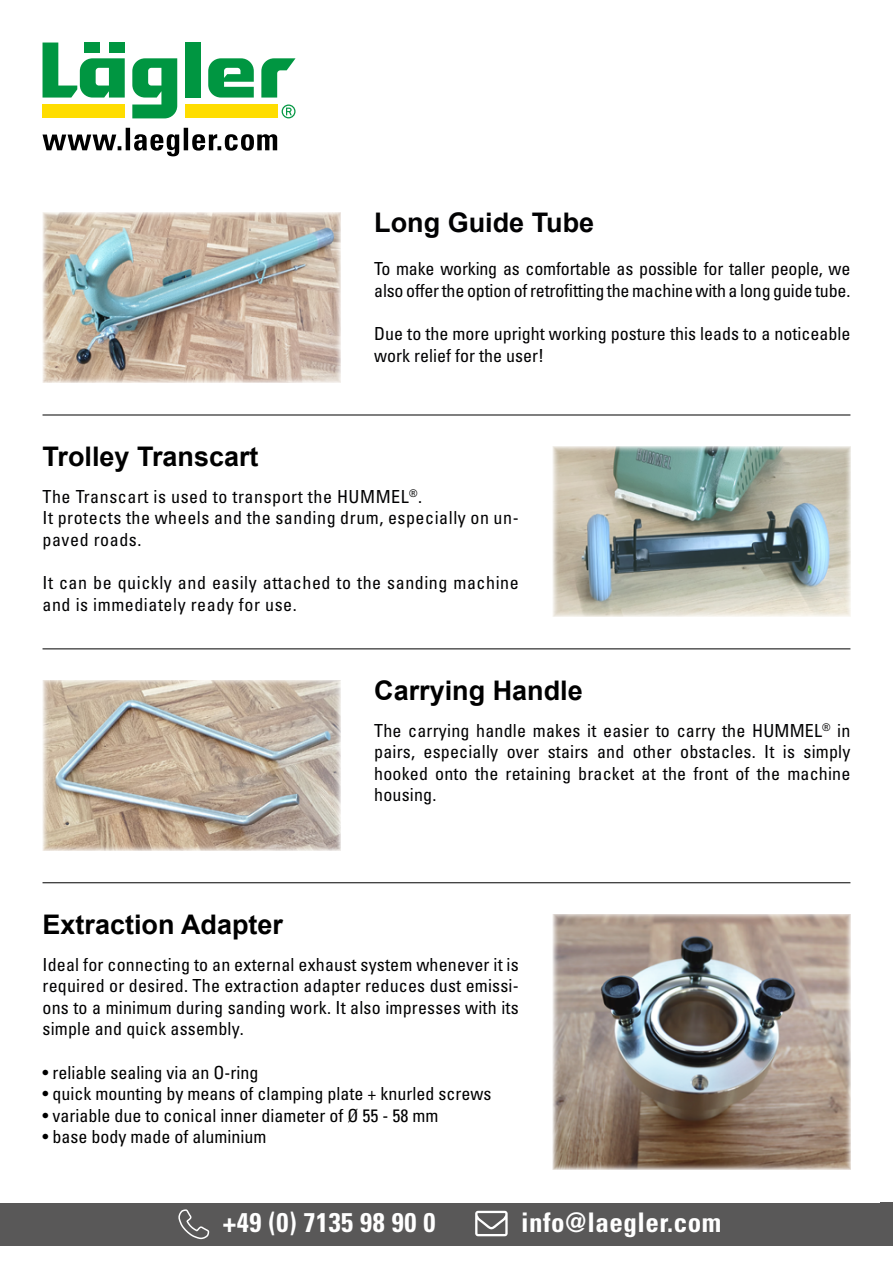
<style>
.page{position:relative;width:893px;height:1263px;background:#fff}
.page>*{position:absolute;margin:0;border:0;box-sizing:border-box;transform-origin:0 0}
.t1{font:700 27px "Arial";color:#000}
.t2{font:700 condensed 27px "Univers LT Std";letter-spacing:.02em;color:#fff}
.t3{font:700 27px "Arial";color:#020203}
.t4{font:condensed 18px/21.6px "Univers LT Pro";letter-spacing:.01em;color:#020203;text-align:justify}
.t5{font:condensed 18px/21.6px "Univers LT Pro";letter-spacing:.03em;color:#020203}
.t6{font:condensed 18px "Univers LT Pro";color:#000}
.t7{font:condensed 18px/21.6px "Univers LT Pro";letter-spacing:-.01em;color:#020203}
</style>
<div class="page">
<img style="left:43px;top:213px;width:297px;height:170px">
<img style="left:43px;top:680px;width:297px;height:170px">
<hr style="left:43px;top:415px;width:807px;height:1px;background:#000">
<hr style="left:43px;top:648px;width:807px;height:1px;background:#000">
<img style="left:553px;top:446px;width:297px;height:171px">
<hr style="left:43px;top:882px;width:807px;height:1px;background:#000">
<img style="left:553px;top:914px;width:297px;height:255px">
<div style="left:880px;top:1202px;width:13px;height:43px;background:#595858"></div>
<div style="left:43px;top:105px;width:82px;height:13px;background:#fd0"></div>
<div style="left:185px;top:105px;width:92px;height:13px;background:#fd0"></div>
<svg style="left:261px;top:58px;width:35px;height:40px"></svg>
<svg style="left:208px;top:58px;width:46px;height:40px"></svg>
<div style="left:185px;top:43px;width:16px;height:55px;background:#009641"></div>
<svg style="left:132px;top:58px;width:45px;height:60px"></svg>
<svg style="left:43px;top:43px;width:82px;height:55px"></svg>
<svg style="left:282px;top:105px;width:14px;height:13px"></svg>
<svg style="left:43px;top:128px;width:234px;height:28px"></svg>
<div style="left:0;top:1203px;width:893px;height:43px;background:#595858"></div>
<svg style="left:178px;top:1209px;width:32px;height:31px"></svg>
<svg style="left:475px;top:1211px;width:33px;height:25px"></svg>
<h1 class="t3" style="left:374px;top:204px;width:221px">Long Guide Tube</h1>
<p class="t7" style="left:374px;top:258px;width:478px">To make working as comfortable as possible for taller people, we also offer the option of retrofitting the machine with a long guide tube.</p>
<p class="t4" style="left:374px;top:323px;width:478px">Due to the more upright working posture this leads to a noticeable work relief for the user!</p>
<h1 class="t1" style="left:43px;top:438px;width:218px">Trolley Transcart</h1>
<p class="t5" style="left:43px;top:485px;width:478px">The Transcart is used to transport the HUMMEL<sup>®</sup>.<br>It protects the wheels and the sanding drum, especially on un&shy;paved roads.</p>
<p class="t5" style="left:43px;top:572px;width:478px">It can be quickly and easily attached to the sanding machine and is immediately ready for use.</p>
<h1 class="t1" style="left:374px;top:671px;width:210px">Carrying Handle</h1>
<p class="t4" style="left:374px;top:719px;width:478px">The carrying handle makes it easier to carry the HUMMEL<sup>®</sup> in pairs, especially over stairs and other obstacles. It is simply hooked onto the retaining bracket at the front of the machine housing.</p>
<h1 class="t1" style="left:43px;top:905px;width:242px">Extraction Adapter</h1>
<p class="t4" style="left:43px;top:953px;width:478px">Ideal for connecting to an external exhaust system whenever it is required or desired. The extraction adapter reduces dust emissi&shy;ons to a minimum during sanding work. It also impresses with its simple and quick assembly.</p>
<p class="t6" style="left:43px;top:1061px;width:217px">• reliable sealing via an O-ring</p>
<p class="t6" style="left:43px;top:1082px;width:450px">• quick mounting by means of clamping plate + knurled screws</p>
<p class="t6" style="left:43px;top:1104px;width:397px">• variable due to conical inner diameter of Ø 55 - 58 mm</p>
<p class="t6" style="left:43px;top:1125px;width:225px">• base body made of aluminium</p>
<h1 class="t2" style="left:223px;top:1206px;width:214px">+49 (0) 7135 98 90 0</h1>
<h1 class="t2" style="left:521px;top:1206px;width:202px">info@laegler.com</h1>
</div>
